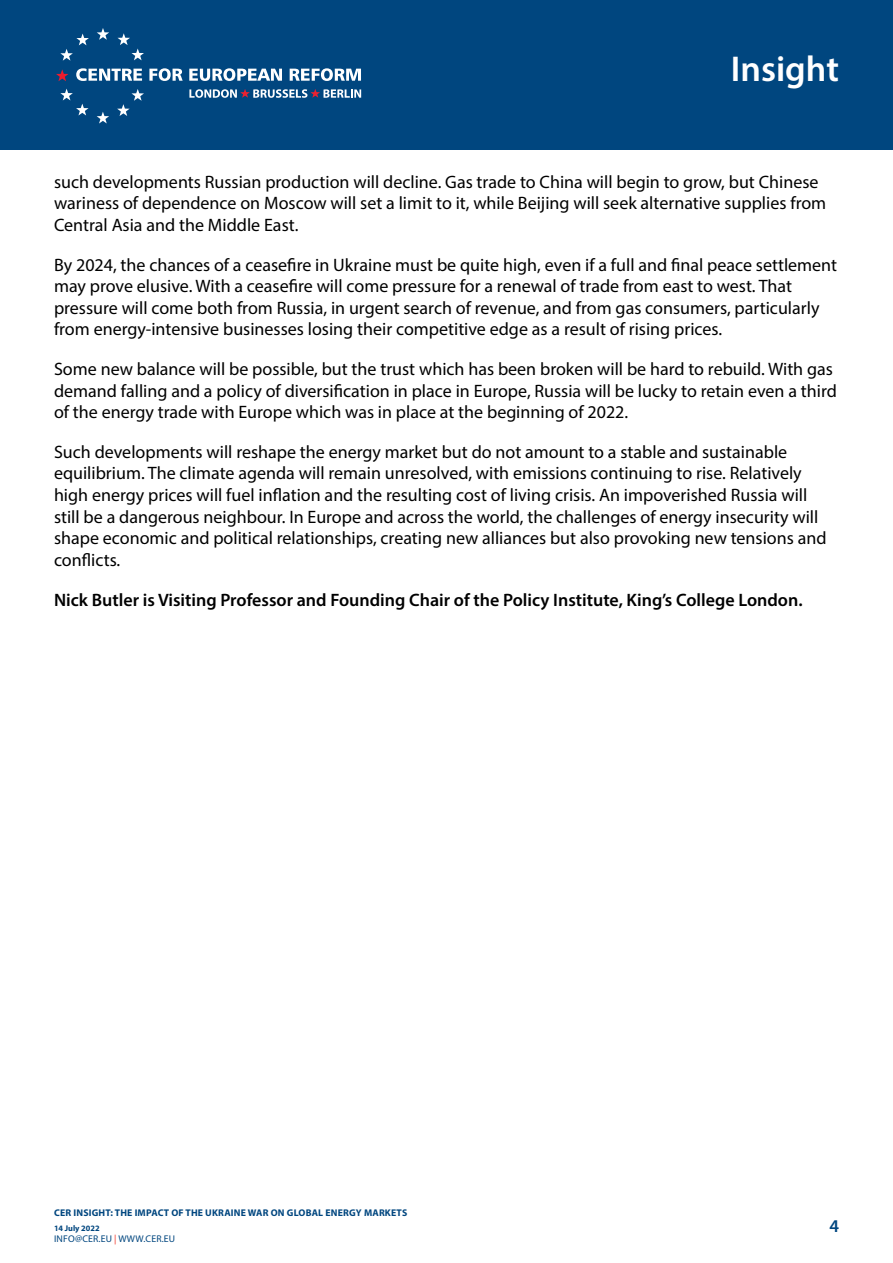
<style>
.page{position:relative;width:893px;height:1263px;background:#fff}
.page>*{position:absolute;margin:0;border:0;box-sizing:border-box;transform-origin:0 0}
.t1{font:600 36px "Myriad Pro";color:#fff}
.t2{font:18px/21.6px "Myriad Pro";color:#000}
.t3{font:600 18px "Myriad Pro";color:#000}
.t4{font:600 18px "Myriad Pro";color:#00467f}
.t5{font:700 9.75px "Myriad Pro";letter-spacing:.02em;color:#00467f}
.t6{font:9.75px "Myriad Pro";letter-spacing:.02em;color:#00467f}
.t7{font:700 8.25px "Myriad Pro";color:#00467f}
.s1{color:#ee3124}
</style>
<div class="page">
<div style="left:0;top:0;width:893px;height:150px;background:#00467f"></div>
<svg style="left:97px;top:28px;width:12px;height:12px"></svg>
<svg style="left:118px;top:33px;width:26px;height:27px"></svg>
<svg style="left:117px;top:89px;width:27px;height:27px"></svg>
<svg style="left:97px;top:112px;width:12px;height:12px"></svg>
<svg style="left:60px;top:89px;width:29px;height:26px"></svg>
<svg style="left:60px;top:34px;width:29px;height:27px"></svg>
<svg style="left:56px;top:69px;width:12px;height:12px"></svg>
<svg style="left:76px;top:68px;width:66px;height:13px"></svg>
<svg style="left:149px;top:68px;width:34px;height:13px"></svg>
<svg style="left:189px;top:68px;width:93px;height:13px"></svg>
<svg style="left:290px;top:68px;width:71px;height:13px"></svg>
<svg style="left:189px;top:89px;width:172px;height:9px"></svg>
<h1 class="t1" style="left:731px;top:46px;width:110px">Insight</h1>
<p class="t2" style="left:54px;top:171px;width:774px">such developments Russian production will decline. Gas trade to China will begin to grow, but Chinese wariness of dependence on Moscow will set a limit to it, while Beijing will seek alternative supplies from<br>Central Asia and the Middle East.</p>
<p class="t2" style="left:54px;top:254px;width:785px">By 2024, the chances of a ceasefire in Ukraine must be quite high, even if a full and final peace settlement may prove elusive. With a ceasefire will come pressure for a renewal of trade from east to west. That pressure will come both from Russia, in urgent search of revenue, and from gas consumers, particularly from energy-intensive businesses losing their competitive edge as a result of rising prices.</p>
<p class="t2" style="left:54px;top:358px;width:784px">Some new balance will be possible, but the trust which has been broken will be hard to rebuild. With gas demand falling and a policy of diversification in place in Europe, Russia will be lucky to retain even a third of the energy trade with Europe which was in place at the beginning of 2022.</p>
<p class="t2" style="left:54px;top:441px;width:774px">Such developments will reshape the energy market but do not amount to a stable and sustainable equilibrium. The climate agenda will remain unresolved, with emissions continuing to rise. Relatively high energy prices will fuel inflation and the resulting cost of living crisis. An impoverished Russia will still be a dangerous neighbour. In Europe and across the world, the challenges of energy insecurity will shape economic and political relationships, creating new alliances but also provoking new tensions and conflicts.</p>
<p class="t3" style="left:54px;top:588px;width:750px">Nick Butler is Visiting Professor and Founding Chair of the Policy Institute, King’s College London.</p>
<p class="t5" style="left:54px;top:1207px;width:139px">CER INSIGHT: THE IMPACT OF THE</p>
<p class="t5" style="left:205px;top:1207px;width:32px">UKRAINE</p>
<p class="t5" style="left:248px;top:1207px;width:85px">WAR ON GLOBAL ENERG</p>
<p class="t5" style="left:356px;top:1207px;width:42px">Y MARKETS</p>
<p class="t7" style="left:54px;top:1223px;width:47px">14 JULY 2022</p>
<p class="t6" style="left:54px;top:1233px;width:6px">info</p>
<p class="t6" style="left:75px;top:1233px;width:102px">@cer.EU <span class="s1">|</span> WWW.CER.EU</p>
<p class="t4" style="left:829px;top:1215px;width:11px">4</p>
</div>
